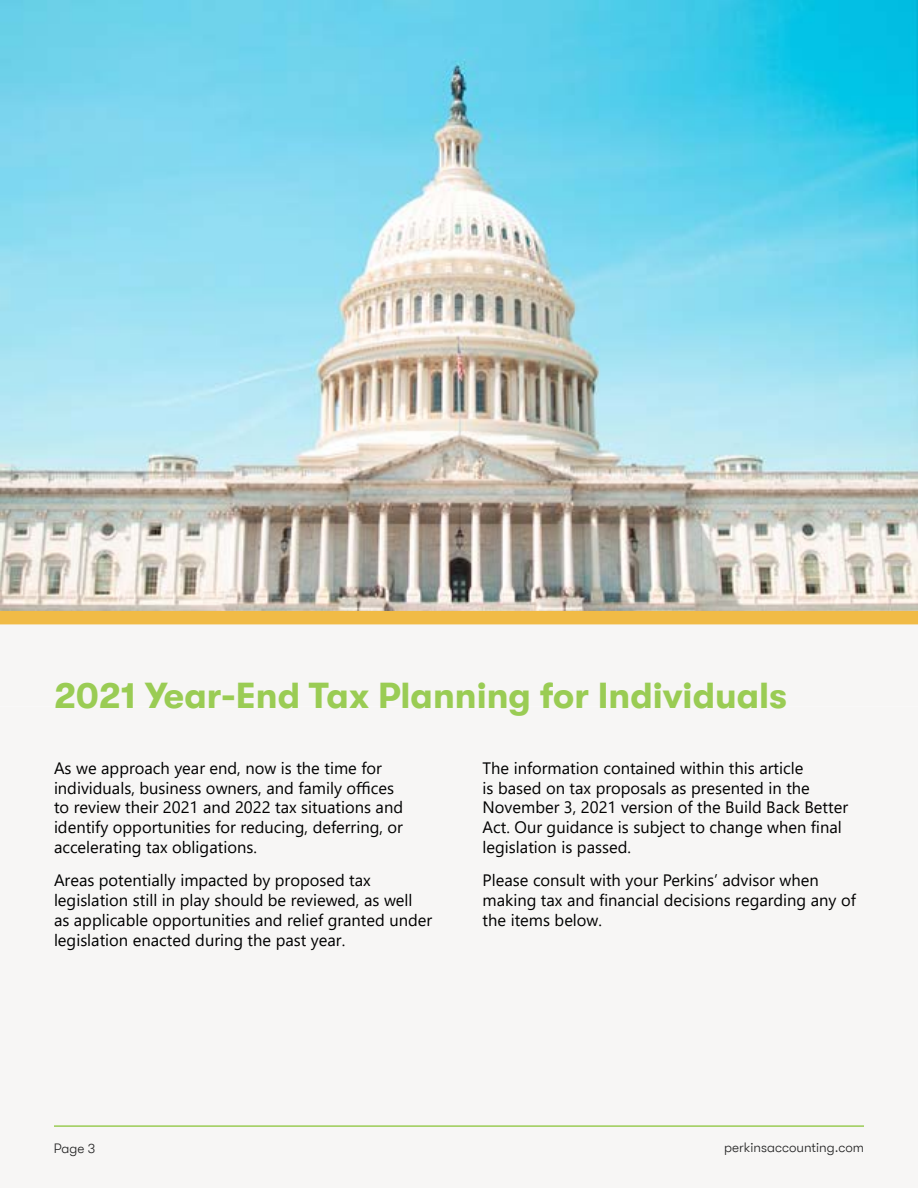
<style>
.page{position:relative;width:918px;height:1188px;background:#fff}
.page>*{position:absolute;margin:0;border:0;box-sizing:border-box;transform-origin:0 0}
.t1{font:700 36px "GT Walsheim";color:#9acc54}
.t2{font:16.5px/19.8px "Segoe UI";color:#000}
.t3{font:300 13.5px "GT Walsheim";color:#212121}
</style>
<div class="page">
<div style="left:0;top:706px;width:918px;height:482px;background:#f7f6f5"></div>
<hr style="left:54px;top:1125px;width:810px;height:2px;background:#9acc54">
<div style="left:0;top:624px;width:918px;height:82px;background:#f7f6f5"></div>
<img style="left:0;top:0;width:918px;height:611px">
<div style="left:0;top:611px;width:918px;height:13px;background:#f1bb46"></div>
<h1 class="t1" style="left:54px;top:680px;width:735px">2021 Year-End Tax Planning for Individuals</h1>
<p class="t2" style="left:54px;top:757px;width:351px">As we approach year end, now is the time for individuals, business owners, and family offices to review their 2021 and 2022 tax situations and identify opportunities for reducing, deferring, or accelerating tax obligations.</p>
<p class="t2" style="left:54px;top:869px;width:380px">Areas potentially impacted by proposed tax legislation still in play should be reviewed, as well<br>as applicable opportunities and relief granted under legislation enacted during the past year.</p>
<p class="t2" style="left:483px;top:757px;width:367px">The information contained within this article<br>is based on tax proposals as presented in the November 3, 2021 version of the Build Back Better Act. Our guidance is subject to change when final legislation is passed.</p>
<p class="t2" style="left:483px;top:869px;width:375px">Please consult with your Perkins’ advisor when making tax and financial decisions regarding any of the items below.</p>
<p class="t3" style="left:54px;top:1142px;width:43px">Page 3</p>
<p class="t3" style="left:724px;top:1142px;width:141px">perkinsaccounting.com</p>
</div>
